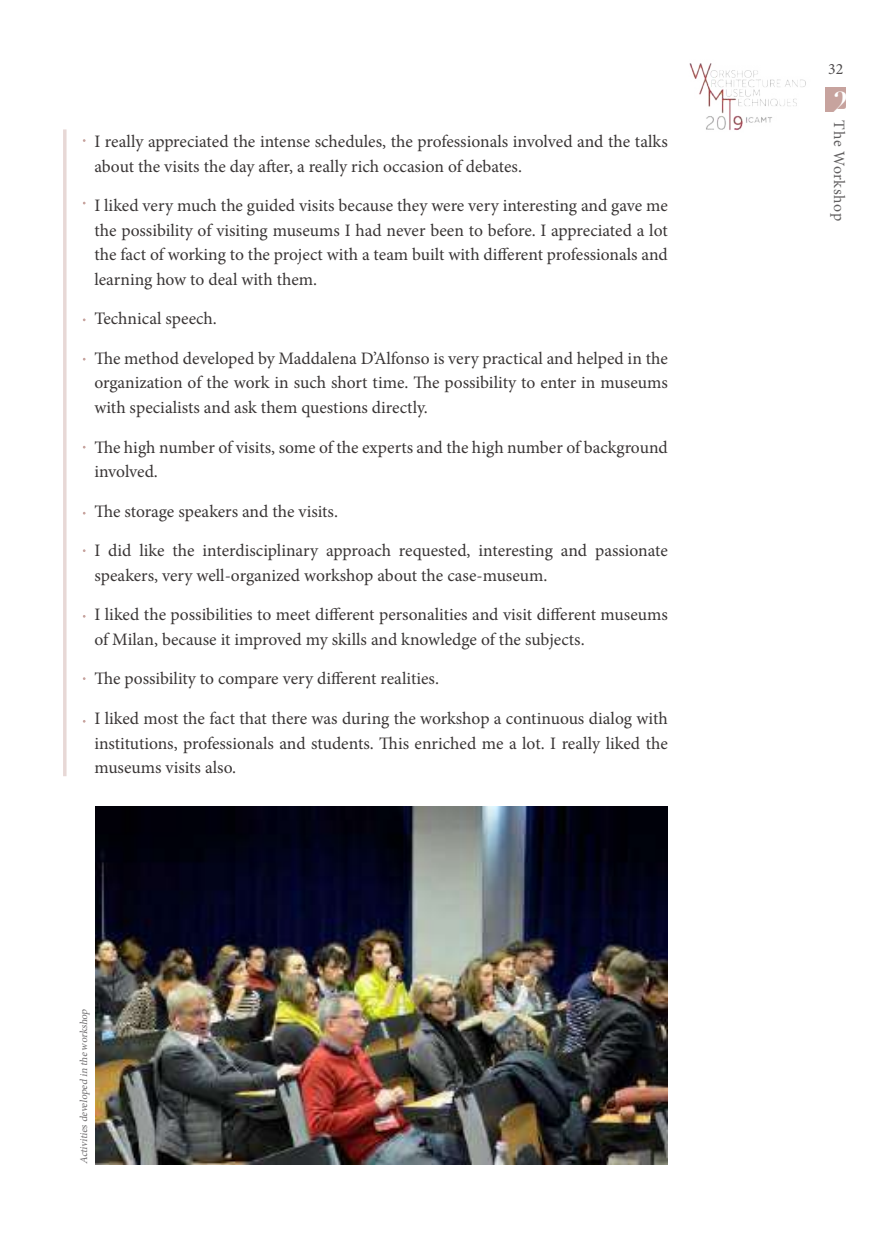
<style>
.page{position:relative;width:869px;height:1241px;background:#fff}
.page>*{position:absolute;margin:0;border:0;box-sizing:border-box;transform-origin:0 0}
.t1{font:700 28px "Didot";color:#fff}
.t2{font:17.5px/24.5px "Minion Pro";color:#393535}
.t3{font:15.75px "Minion Pro";letter-spacing:.035em;color:#615f60}
.t4{font:15.75px "Minion Pro";color:#4e4b4c}
.t5{font:italic 10.5px "Minion Pro";color:#716f71}
</style>
<div class="page">
<div style="left:825px;top:87px;width:20px;height:25px;background:#c7a39e"></div>
<img style="left:689px;top:63px;width:117px;height:68px">
<hr style="left:63px;top:129px;width:3px;height:647px;background:#c7a39e">
<img style="left:96px;top:806px;width:571px;height:358px">
<p class="t2" style="left:94px;top:129px;width:574px">I really appreciated the intense schedules, the professionals involved and the talks about the visits the day after, a really rich occasion of debates.</p>
<p class="t2" style="left:94px;top:193px;width:574px;text-align:justify">I liked very much the guided visits because they were very interesting and gave me the possibility of visiting museums I had never been to before. I appreciated a lot the fact of working to the project with a team built with different professionals and learning how to deal with them.</p>
<p class="t2" style="left:94px;top:306px;width:124px">Technical speech.</p>
<p class="t2" style="left:94px;top:346px;width:574px;text-align:justify">The method developed by Maddalena D’Alfonso is very practical and helped in the organization of the work in such short time. The possibility to enter in museums with specialists and ask them questions directly.</p>
<p class="t2" style="left:94px;top:434px;width:574px">The high number of visits, some of the experts and the high number of background involved.</p>
<p class="t2" style="left:94px;top:499px;width:245px">The storage speakers and the visits.</p>
<p class="t2" style="left:94px;top:538px;width:574px">I did like the interdisciplinary approach requested, interesting and passionate speakers, very well-organized workshop about the case-museum.</p>
<p class="t2" style="left:94px;top:602px;width:574px">I liked the possibilities to meet different personalities and visit different museums of Milan, because it improved my skills and knowledge of the subjects.</p>
<p class="t2" style="left:94px;top:666px;width:346px">The possibility to compare very different realities.</p>
<p class="t2" style="left:94px;top:706px;width:574px;text-align:justify">I liked most the fact that there was during the workshop a continuous dialog with institutions, professionals and students. This enriched me a lot. I really liked the museums visits also.</p>
<p class="t5" style="left:77px;top:1164px;width:159px;rotate:-90deg">Activitiesdeveloped in theworkshop</p>
<p class="t4" style="left:827px;top:59px;width:17px">32</p>
<h1 class="t1" style="left:832px;top:85px;width:17px">2</h1>
<p class="t3" style="left:849px;top:120px;width:102px;rotate:90deg">The Workshop</p>
</div>
